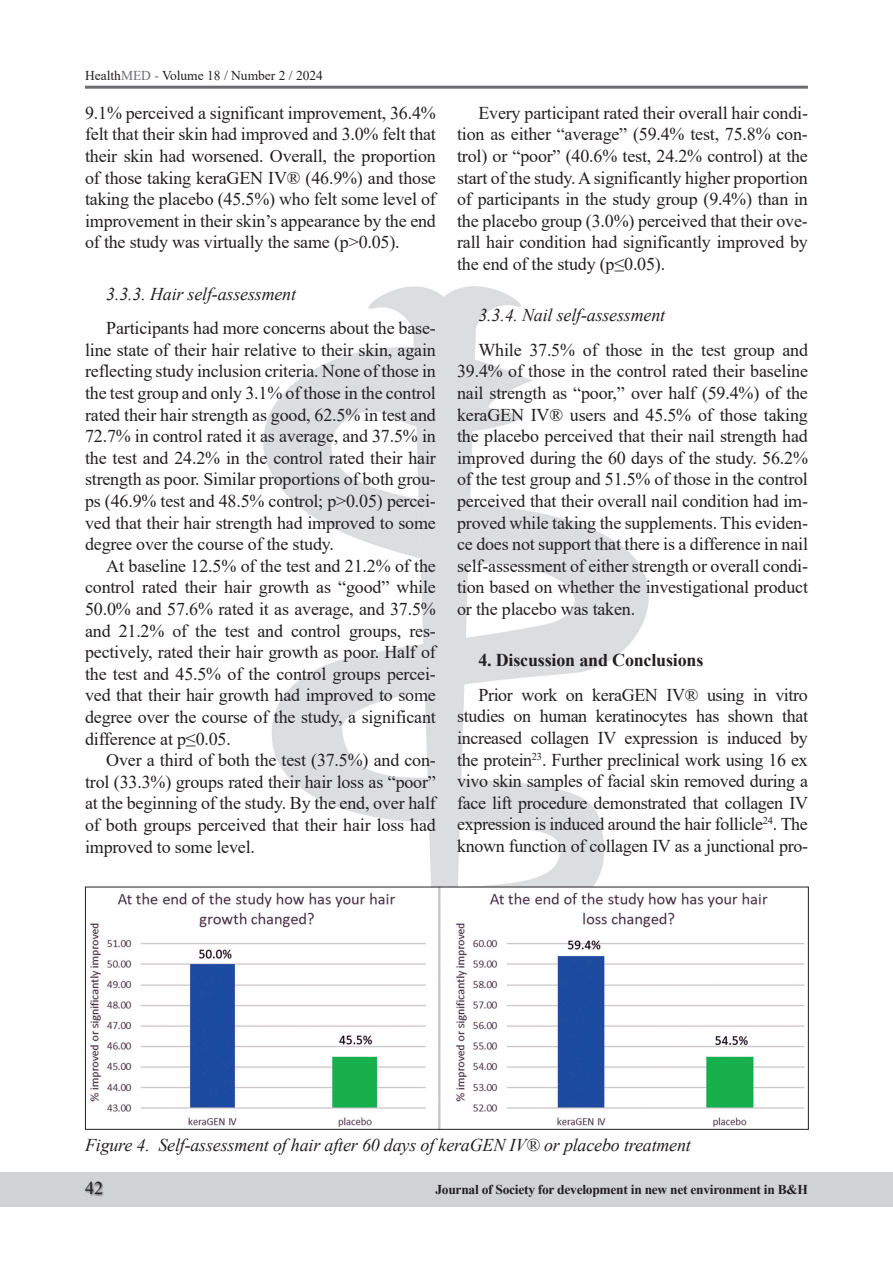
<style>
.page{position:relative;width:893px;height:1263px;background:#fff}
.page>*{position:absolute;margin:0;border:0;box-sizing:border-box;transform-origin:0 0}
.t1{font:18px/21.6px "Times New Roman";letter-spacing:-.01em;color:#231f20;text-align:justify}
.t2{font:italic 18px "Times New Roman";letter-spacing:-.01em;color:#231f20}
.t3{font:700 18px "Times New Roman";letter-spacing:-.01em;color:#231f20}
.t4{font:700 13.5px "Times New Roman";letter-spacing:-.02em;color:#231f20}
.t5{font:13.5px "Times New Roman";color:#231f20}
.s1{color:#6c6d70}
</style>
<div class="page">
<div style="left:0;top:1172px;width:893px;height:34px;background:#d1d2d4"></div>
<hr style="left:892px;top:1171px;width:1px;height:34px;background:#d1d2d4">
<div style="left:84px;top:1181px;width:21px;height:15px;background:#231f20;opacity:.75"></div>
<hr style="left:85px;top:86px;width:723px;height:3px;background:#6c6d70">
<img style="left:264px;top:286px;width:384px;height:601px">
<img style="left:90px;top:889px;width:715px;height:239px">
<div style="left:85px;top:887px;width:724px;height:243px;border:1px solid #231f20"></div>
<p class="t5" style="left:85px;top:66px;width:239px">Health<span class="s1">MED -</span> Volume 18 / Number 2 / 2024</p>
<p class="t1" style="left:85px;top:101px;width:352px">9.1% perceived a significant improvement, 36.4% felt that their skin had improved and 3.0% felt that their skin had worsened. Overall, the proportion of those taking keraGEN IV® (46.9%) and those taking the placebo (45.5%) who felt some level of improvement in their skin’s appearance by the end of the study was virtually the same (p˃0.05).</p>
<p class="t2" style="left:106px;top:281px;width:191px">3.3.3. Hair self-assessment</p>
<p class="t1" style="left:85px;top:317px;width:352px;text-indent:21px">Participants had more concerns about the base&shy;line state of their hair relative to their skin, again reflecting study inclusion criteria. None of those in the test group and only 3.1% of those in the control rated their hair strength as good, 62.5% in test and 72.7% in control rated it as average, and 37.5% in the test and 24.2% in the control rated their hair strength as poor. Similar proportions of both grou&shy;ps (46.9% test and 48.5% control; p˃0.05) percei&shy;ved that their hair strength had improved to some degree over the course of the study.</p>
<p class="t1" style="left:85px;top:554px;width:352px;text-indent:21px">At baseline 12.5% of the test and 21.2% of the control rated their hair growth as “good” while 50.0% and 57.6% rated it as average, and 37.5% and 21.2% of the test and control groups, res&shy;pectively, rated their hair growth as poor. Half of the test and 45.5% of the control groups percei&shy;ved that their hair growth had improved to some degree over the course of the study, a significant difference at p≤0.05.</p>
<p class="t1" style="left:85px;top:749px;width:352px;text-indent:21px">Over a third of both the test (37.5%) and con&shy;trol (33.3%) groups rated their hair loss as “poor” at the beginning of the study. By the end, over half of both groups perceived that their hair loss had improved to some level.</p>
<p class="t1" style="left:457px;top:101px;width:352px;text-indent:21px">Every participant rated their overall hair condi&shy;tion as either “average” (59.4% test, 75.8% con&shy;trol) or “poor” (40.6% test, 24.2% control) at the start of the study. A significantly higher proportion of participants in the study group (9.4%) than in the placebo group (3.0%) perceived that their ove&shy;rall hair condition had significantly improved by the end of the study (p≤0.05).</p>
<p class="t2" style="left:478px;top:303px;width:188px">3.3.4. Nail self-assessment</p>
<p class="t1" style="left:457px;top:338px;width:352px;text-indent:21px">While 37.5% of those in the test group and 39.4% of those in the control rated their baseline nail strength as “poor,” over half (59.4%) of the keraGEN IV® users and 45.5% of those taking the placebo perceived that their nail strength had improved during the 60 days of the study. 56.2% of the test group and 51.5% of those in the control perceived that their overall nail condition had im&shy;proved while taking the supplements. This eviden&shy;ce does not support that there is a difference in nail self-assessment of either strength or overall condi&shy;tion based on whether the investigational product or the placebo was taken.</p>
<p class="t3" style="left:478px;top:647px;width:227px">4. Discussion and Conclusions</p>
<p class="t1" style="left:457px;top:683px;width:352px;text-indent:21px">Prior work on keraGEN IV® using in vitro studies on human keratinocytes has shown that increased collagen IV expression is induced by the protein<sup>23</sup>. Further preclinical work using 16 ex vivo skin samples of facial skin removed during a face lift procedure demonstrated that collagen IV expression is induced around the hair follicle<sup>24</sup>. The known function of collagen IV as a junctional pro-</p>
<p class="t2" style="left:85px;top:1133px;width:607px">Figure 4. Self-assessment of hair after 60 days of keraGEN IV® or placebo treatment</p>
<p class="t1" style="left:85px;top:1177px;width:19px">42</p>
<p class="t4" style="left:435px;top:1179px;width:374px">Journal of Society for development in new net environment in B&amp;H</p>
</div>
